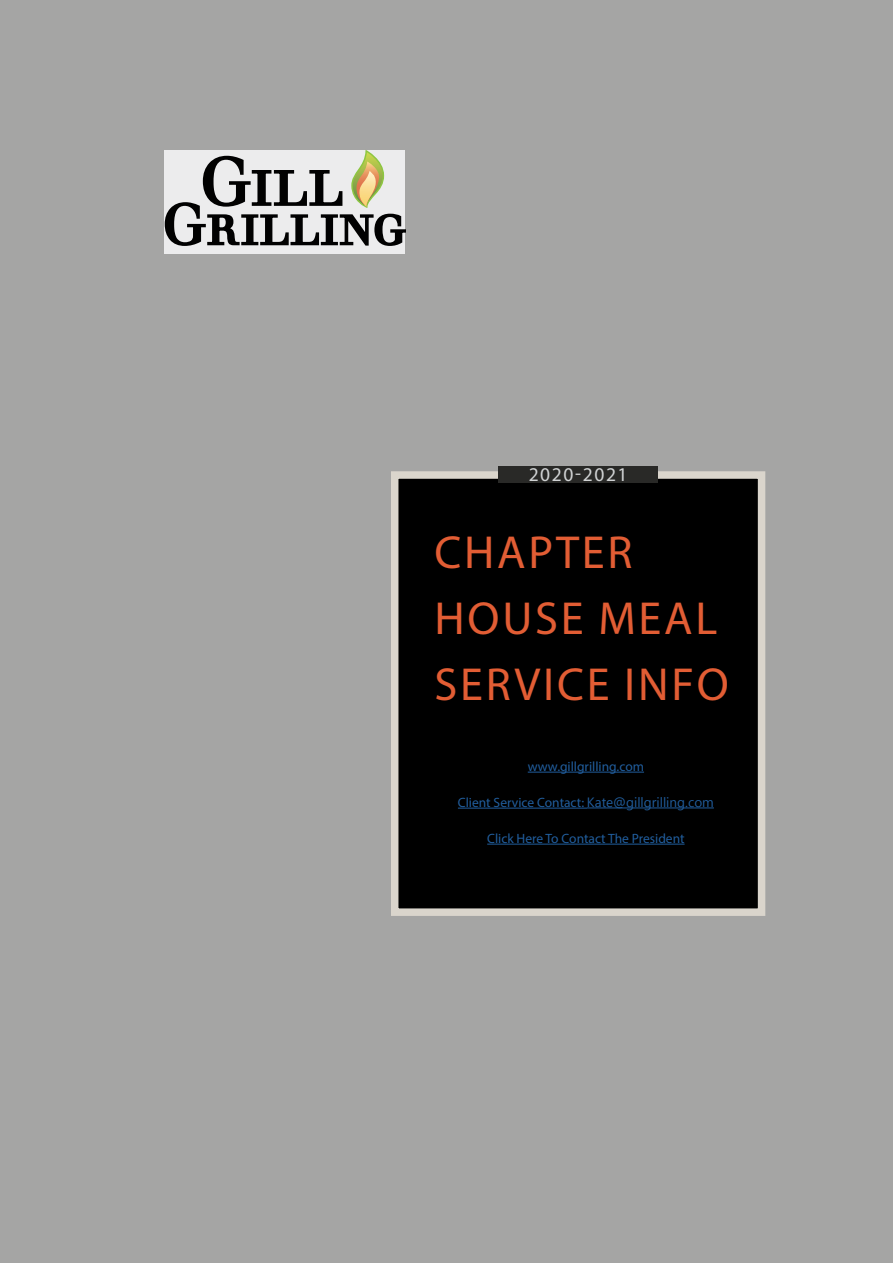
<style>
.page{position:relative;width:893px;height:1263px;background:#a5a5a4}
.page>*{position:absolute;margin:0;border:0;box-sizing:border-box;transform-origin:0 0}
.t1{font:46.5px/66px "Myriad Pro";letter-spacing:.06em;color:#e25d34}
.t2{font:19.5px "Myriad Pro";letter-spacing:.08em;color:#d1d3d4}
.t3{font:13.5px "Myriad Pro";color:#215e9e}
.s1{font-family:"Leelawadee UI"}
</style>
<div class="page">
<div style="left:391px;top:471px;width:374px;height:445px;background:#000;border:8px solid #dad5cc"></div>
<div style="left:499px;top:466px;width:159px;height:17px;background:#292927"></div>
<hr style="left:528px;top:772px;width:116px;height:1px;background:#215e9e">
<hr style="left:458px;top:808px;width:129px;height:1px;background:#215e9e">
<hr style="left:587px;top:807px;width:127px;height:1px;background:#215e9e">
<hr style="left:487px;top:844px;width:198px;height:1px;background:#215e9e">
<div style="left:165px;top:150px;width:240px;height:103px;background:#ececed"></div>
<svg style="left:165px;top:151px;width:240px;height:95px"></svg>
<h2 class="t2" style="left:529px;top:462px;width:100px">2020-2021</h2>
<h1 class="t1" style="left:434px;top:518px;width:296px">CHAPTER<br>HOUSE MEAL<br>SERVICE INFO</h1>
<p class="t3" style="left:528px;top:758px;width:118px">www.gillgrilling.com</p>
<p class="t3" style="left:458px;top:794px;width:257px">Client Service Contact: <span class="s1">Kate@gillgrilling.com</span></p>
<p class="t3" style="left:487px;top:830px;width:199px">Click Here To Contact The President</p>
</div>
